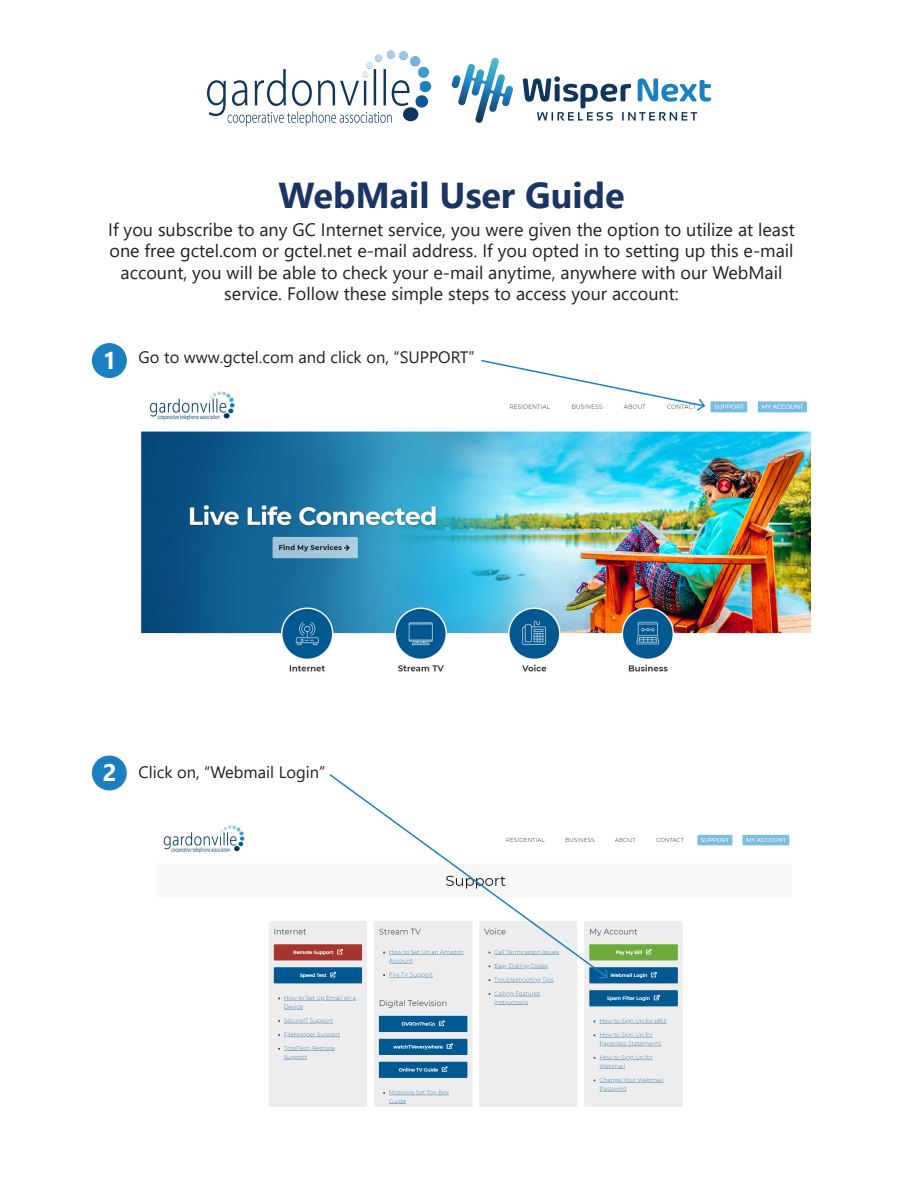
<style>
.page{position:relative;width:918px;height:1188px;background:#fff}
.page>*{position:absolute;margin:0;border:0;box-sizing:border-box;transform-origin:0 0}
.t1{font:700 36px "Segoe UI";color:#1a3564}
.t2{font:700 24px "Segoe UI";color:#fff}
.t3{font:18px/21.6px "Segoe UI";color:#231f20;text-align:center}
.t4{font:16.5px "Segoe UI";color:#231f20}
</style>
<div class="page">
<div style="left:92px;top:343px;width:35px;height:35px;background:#1b80c1;border-radius:50%"></div>
<div style="left:92px;top:756px;width:35px;height:34px;background:#1b80c1;border-radius:50%"></div>
<img style="left:207px;top:69px;width:152px;height:47px">
<img style="left:403px;top:108px;width:15px;height:13px">
<img style="left:267px;top:111px;width:125px;height:12px">
<svg style="left:362px;top:50px;width:69px;height:58px"></svg>
<svg style="left:451px;top:58px;width:62px;height:65px"></svg>
<svg style="left:523px;top:76px;width:188px;height:45px"></svg>
<img style="left:141px;top:391px;width:670px;height:281px">
<img style="left:163px;top:825px;width:627px;height:282px">
<svg style="left:480px;top:359px;width:226px;height:53px"></svg>
<svg style="left:328px;top:774px;width:281px;height:205px"></svg>
<svg style="left:597px;top:967px;width:12px;height:13px"></svg>
<p class="t1" style="left:278px;top:161px;width:348px">WebMail User Guide</p>
<p class="t3" style="left:108px;top:217px;width:688px">If you subscribe to any GC Internet service, you were given the option to utilize at least one free gctel.com or gctel.net e-mail address. If you opted in to setting up this e-mail account, you will be able to check your e-mail anytime, anywhere with our WebMail</p>
<p class="t3" style="left:224px;top:282px;width:456px">service. Follow these simple steps to access your account:</p>
<p class="t2" style="left:103px;top:337px;width:15px">1</p>
<p class="t4" style="left:139px;top:342px;width:338px">Go to www.gctel.com and click on, “SUPPORT”</p>
<p class="t2" style="left:103px;top:750px;width:15px">2</p>
<p class="t4" style="left:139px;top:757px;width:188px">Click on, “Webmail Login”</p>
</div>
